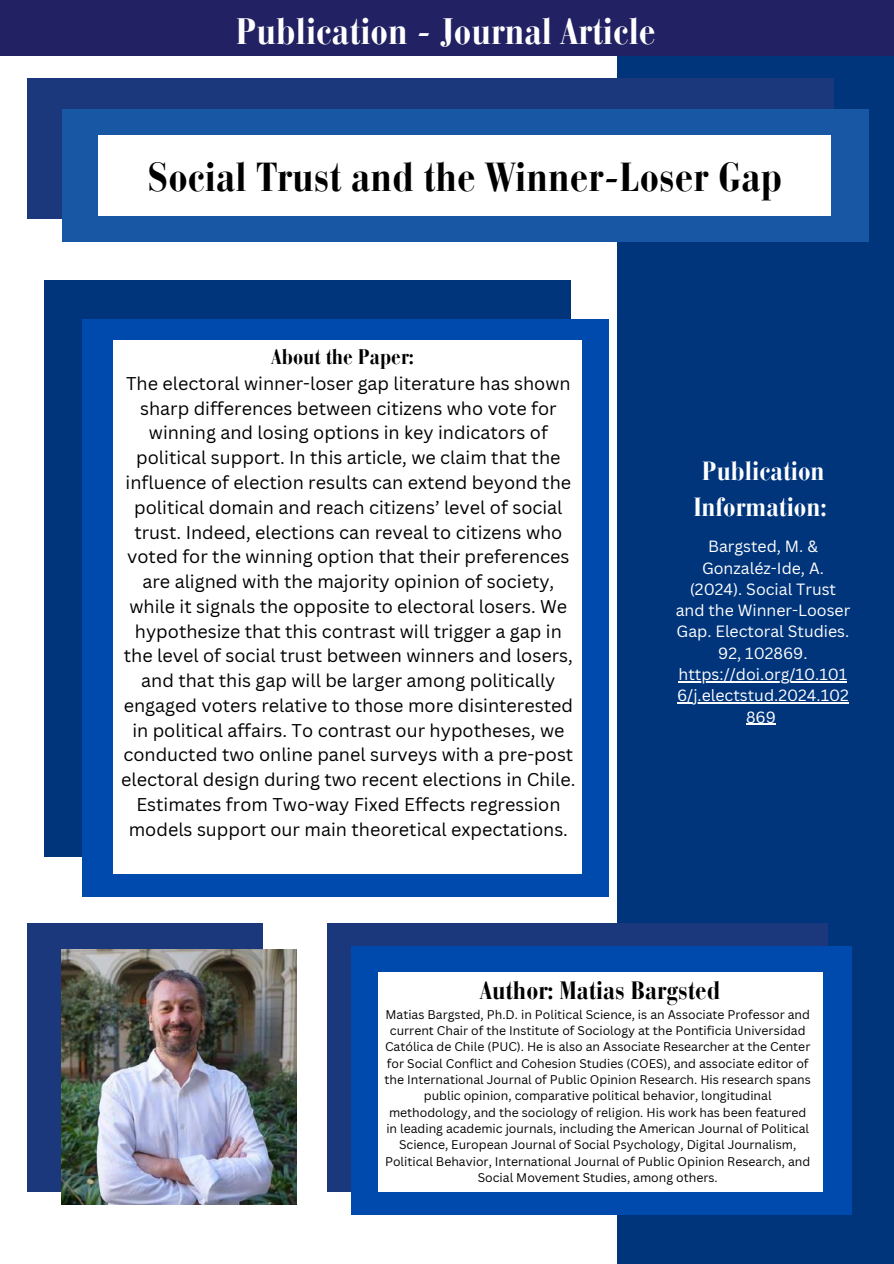
<style>
.page{position:relative;width:894px;height:1264px;background:#fff}
.page>*{position:absolute;margin:0;border:0;box-sizing:border-box;transform-origin:0 0}
.t1{font:700 condensed 40.35px "Bauer Bodoni Pro";color:#000}
.t2{font:700 condensed 36.6px "Bauer Bodoni Pro";color:#fff}
.t3{font:700 condensed 26.1px/36px "Bauer Bodoni Pro";color:#fff;text-align:center}
.t4{font:700 condensed 25.05px "Bauer Bodoni Pro";color:#000}
.t5{font:700 condensed 21px "Bauer Bodoni Pro";color:#000}
.t6{font:18px/24.8px "Canva Sans";color:#000;text-align:center}
.t7{font:15.9px/21.3px "Canva Sans";color:#fff;text-align:center}
.t8{font:12.3px/16.4px "Canva Sans";color:#000;text-align:center}
</style>
<div class="page">
<div style="left:617px;top:0;width:276px;height:1263px;background:#00357c"></div>
<div style="left:27px;top:923px;width:236px;height:268px;background:#1c387c"></div>
<div style="left:327px;top:923px;width:500px;height:269px;background:#1c387c"></div>
<div style="left:351px;top:945px;width:500px;height:269px;background:#004aad"></div>
<div style="left:0;top:0;width:893px;height:56px;background:#212163"></div>
<div style="left:378px;top:972px;width:444px;height:220px;background:#fff"></div>
<div style="left:27px;top:79px;width:806px;height:140px;background:#1c387c"></div>
<div style="left:62px;top:109px;width:805px;height:133px;background:#1757a4"></div>
<div style="left:99px;top:135px;width:731px;height:81px;background:#fff"></div>
<div style="left:44px;top:280px;width:526px;height:577px;background:#00357c"></div>
<div style="left:82px;top:320px;width:526px;height:576px;background:#004aad"></div>
<div style="left:113px;top:340px;width:468px;height:534px;background:#fff"></div>
<img style="left:61px;top:949px;width:235px;height:254px">
<hr style="left:678px;top:681px;width:169px;height:1px;background:#fff">
<hr style="left:676px;top:702px;width:172px;height:1px;background:#fff">
<hr style="left:745px;top:723px;width:30px;height:2px;background:#fff">
<h2 class="t2" style="left:236px;top:17px;width:421px">Publication - Journal Article</h2>
<h1 class="t1" style="left:147px;top:161px;width:636px">Social Trust and the Winner-Loser Gap</h1>
<p class="t5" style="left:271px;top:349px;width:144px">About the Paper:</p>
<p class="t6" style="left:121px;top:370px;width:456px">The electoral winner-loser gap literature has shown sharp differences between citizens who vote for winning and losing options in key indicators of political support. In this article, we claim that the influence of election results can extend beyond the political domain and reach citizens’ level of social trust. Indeed, elections can reveal to citizens who voted for the winning option that their preferences are aligned with the majority opinion of society, while it signals the opposite to electoral losers. We hypothesize that this contrast will trigger a gap in the level of social trust between winners and losers, and that this gap will be larger among politically engaged voters relative to those more disinterested in political affairs. To contrast our hypotheses, we conducted two online panel surveys with a pre-post electoral design during two recent elections in Chile.<br>Estimates from Two-way Fixed Effects regression models support our main theoretical expectations.</p>
<h3 class="t3" style="left:693px;top:456px;width:134px">Publication<br>Information:</h3>
<p class="t7" style="left:675px;top:535px;width:176px">Bargsted, M. &amp;<br>Gonzaléz-Ide, A. (2024). Social Trust and the Winner-Looser<br>Gap. Electoral Studies.<br>92, 102869. https://doi.org/10.101<br>6/j.electstud.2024.102<br>869</p>
<h3 class="t4" style="left:480px;top:980px;width:242px">Author: Matias Bargsted</h3>
<p class="t8" style="left:384px;top:1005px;width:427px">Matias Bargsted, Ph.D. in Political Science, is an Associate Professor and current Chair of the Institute of Sociology at the Pontificia Universidad Católica de Chile (PUC). He is also an Associate Researcher at the Center for Social Conflict and Cohesion Studies (COES), and associate editor of the International Journal of Public Opinion Research. His research spans public opinion, comparative political behavior, longitudinal methodology, and the sociology of religion. His work has been featured in leading academic journals, including the American Journal of Political Science, European Journal of Social Psychology, Digital Journalism, Political Behavior, International Journal of Public Opinion Research, and Social Movement Studies, among others.</p>
</div>
